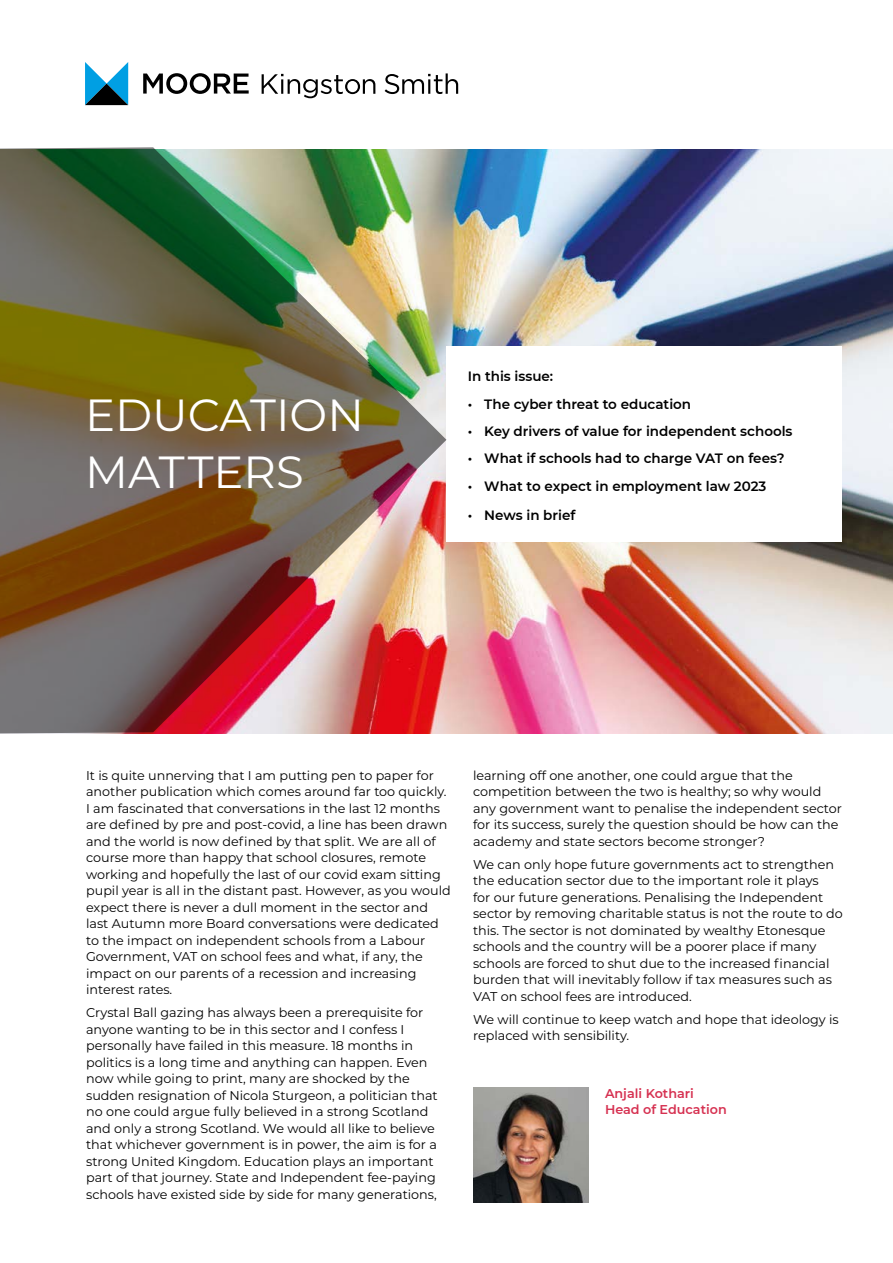
<style>
.page{position:relative;width:893px;height:1263px;background:#fff}
.page>*{position:absolute;margin:0;border:0;box-sizing:border-box;transform-origin:0 0}
.t1{font:45px/57px "Montserrat";color:#fff}
.t2{font:600 13.5px "Montserrat";color:#000}
.t3{font:12.75px/16.5px "Montserrat";color:#000}
.t4{font:600 12.75px/16.5px "Montserrat";color:#d63151}
</style>
<div class="page">
<img style="left:446px;top:149px;width:447px;height:584px">
<svg style="left:262px;top:74px;width:113px;height:24px"></svg>
<svg style="left:385px;top:73px;width:73px;height:21px"></svg>
<svg style="left:85px;top:62px;width:43px;height:43px"></svg>
<svg style="left:143px;top:73px;width:106px;height:21px"></svg>
<img style="left:473px;top:1088px;width:115px;height:114px">
<div style="left:446px;top:346px;width:396px;height:196px;background:#fff"></div>
<img style="left:0;top:147px;width:446px;height:586px">
<h1 class="t1" style="left:85px;top:385px;width:280px">EDUCATION<br>MATTERS</h1>
<p class="t2" style="left:468px;top:367px;width:87px">In this issue:</p>
<p class="t2" style="left:468px;top:394px;width:225px">• The cyber threat to education</p>
<p class="t2" style="left:468px;top:421px;width:326px">• Key drivers of value for independent schools</p>
<p class="t2" style="left:468px;top:448px;width:318px">• What if schools had to charge VAT on fees?</p>
<p class="t2" style="left:468px;top:477px;width:300px">• What to expect in employment law 2023</p>
<p class="t2" style="left:468px;top:506px;width:109px">• News in brief</p>
<p class="t3" style="left:86px;top:767px;width:366px">It is quite unnerving that I am putting pen to paper for another publication which comes around far too quickly.<br>I am fascinated that conversations in the last 12 months are defined by pre and post-covid, a line has been drawn and the world is now defined by that split. We are all of course more than happy that school closures, remote working and hopefully the last of our covid exam sitting pupil year is all in the distant past. However, as you would expect there is never a dull moment in the sector and last Autumn more Board conversations were dedicated to the impact on independent schools from a Labour Government, VAT on school fees and what, if any, the impact on our parents of a recession and increasing interest rates.</p>
<p class="t3" style="left:86px;top:1004px;width:353px">Crystal Ball gazing has always been a prerequisite for anyone wanting to be in this sector and I confess I personally have failed in this measure. 18 months in politics is a long time and anything can happen. Even now while going to print, many are shocked by the sudden resignation of Nicola Sturgeon, a politician that no one could argue fully believed in a strong Scotland and only a strong Scotland. We would all like to believe that whichever government is in power, the aim is for a strong United Kingdom. Education plays an important part of that journey. State and Independent fee-paying schools have existed side by side for many generations,</p>
<p class="t3" style="left:473px;top:767px;width:370px">learning off one another, one could argue that the competition between the two is healthy; so why would any government want to penalise the independent sector for its success, surely the question should be how can the academy and state sectors become stronger?</p>
<p class="t3" style="left:473px;top:855px;width:371px">We can only hope future governments act to strengthen the education sector due to the important role it plays<br>for our future generations. Penalising the Independent sector by removing charitable status is not the route to do this. The sector is not dominated by wealthy Etonesque schools and the country will be a poorer place if many schools are forced to shut due to the increased financial burden that will inevitably follow if tax measures such as VAT on school fees are introduced.</p>
<p class="t3" style="left:473px;top:1010px;width:367px">We will continue to keep watch and hope that ideology is replaced with sensibility.</p>
<p class="t4" style="left:605px;top:1084px;width:123px">Anjali Kothari<br>Head of Education</p>
</div>
